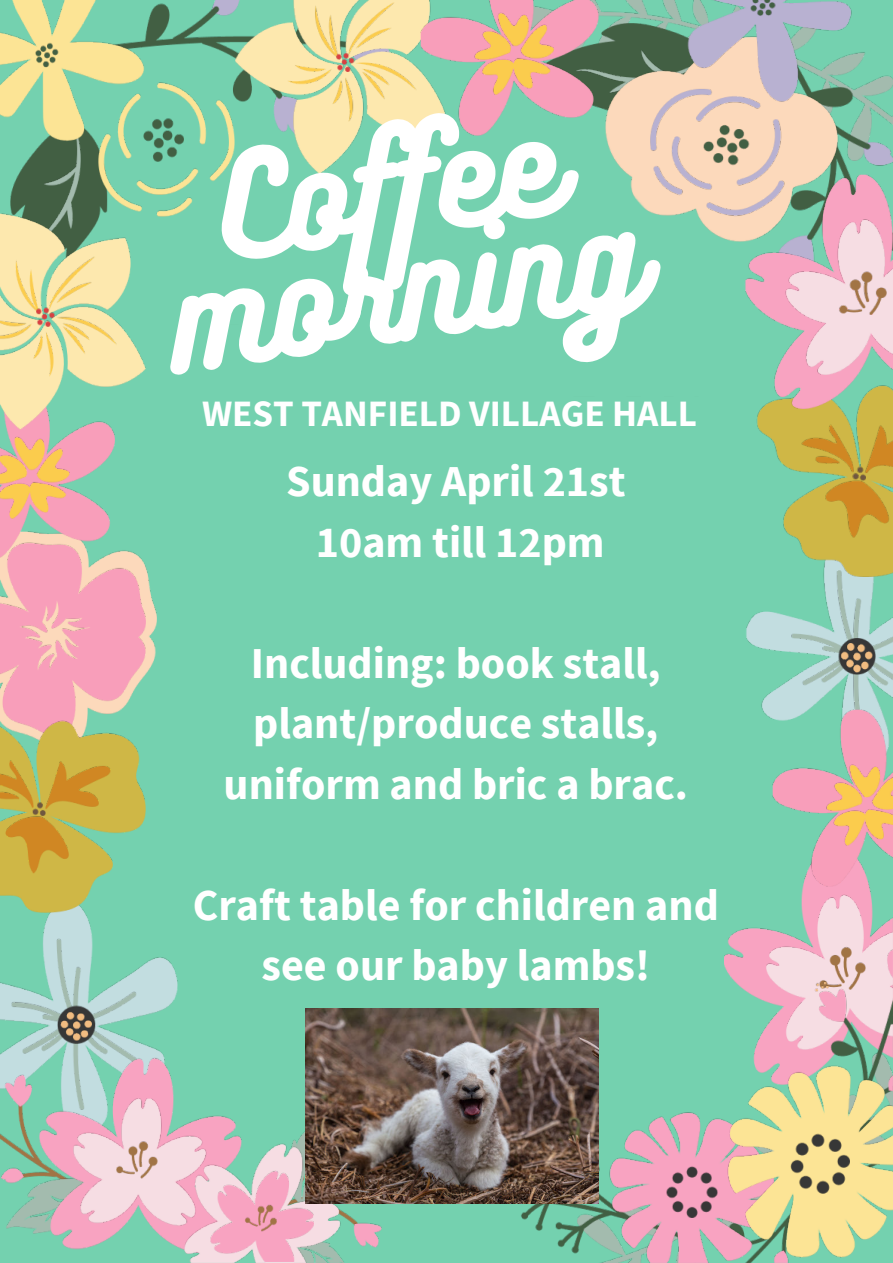
<style>
.page{position:relative;width:893px;height:1263px;background:#74d1af}
.page>*{position:absolute;margin:0;border:0;box-sizing:border-box;transform-origin:0 0}
.t1{font:129.82px/102.8px "Bukhari Script";color:#fff;text-align:center}
.t2{font:700 44.03px/60.5px "Source Sans Pro";color:#fff;text-align:center}
.t3{font:700 37.12px "Source Sans Pro";color:#fff}
</style>
<div class="page">
<img style="left:724px;top:887px;width:169px;height:110px">
<img style="left:766px;top:894px;width:126px;height:103px">
<img style="left:819px;top:947px;width:47px;height:3px">
<img style="left:0;top:0;width:235px;height:217px">
<img style="left:35px;top:43px;width:149px;height:118px">
<img style="left:0;top:913px;width:178px;height:176px">
<img style="left:11px;top:938px;width:126px;height:136px">
<img style="left:58px;top:1006px;width:37px;height:37px">
<img style="left:60px;top:1011px;width:32px;height:29px">
<img style="left:2px;top:1074px;width:380px;height:173px">
<img style="left:7px;top:1103px;width:354px;height:160px">
<img style="left:39px;top:1058px;width:202px;height:195px">
<img style="left:74px;top:1098px;width:267px;height:165px">
<img style="left:210px;top:1170px;width:103px;height:93px">
<img style="left:116px;top:1141px;width:160px;height:90px">
<img style="left:520px;top:997px;width:254px;height:266px">
<img style="left:774px;top:950px;width:119px;height:313px">
<img style="left:814px;top:981px;width:15px;height:11px">
<img style="left:610px;top:1112px;width:164px;height:151px">
<img style="left:727px;top:1066px;width:166px;height:192px">
<img style="left:666px;top:1133px;width:183px;height:84px">
<img style="left:746px;top:611px;width:45px;height:108px">
<img style="left:791px;top:577px;width:102px;height:132px">
<img style="left:838px;top:638px;width:37px;height:37px">
<img style="left:840px;top:644px;width:32px;height:28px">
<img style="left:236px;top:0;width:185px;height:174px">
<img style="left:287px;top:2px;width:129px;height:120px">
<img style="left:336px;top:53px;width:19px;height:18px">
<img style="left:146px;top:568px;width:11px;height:106px">
<img style="left:0;top:550px;width:146px;height:171px">
<img style="left:0;top:721px;width:146px;height:192px">
<img style="left:0;top:760px;width:110px;height:114px">
<svg style="left:32px;top:802px;width:13px;height:13px"></svg>
<img style="left:772px;top:709px;width:121px;height:178px">
<img style="left:826px;top:764px;width:66px;height:82px">
<img style="left:598px;top:0;width:295px;height:125px">
<img style="left:598px;top:23px;width:294px;height:219px">
<img style="left:598px;top:50px;width:7px;height:43px">
<img style="left:605px;top:37px;width:139px;height:204px">
<img style="left:650px;top:1px;width:201px;height:216px">
<img style="left:704px;top:1px;width:71px;height:165px">
<img style="left:421px;top:0;width:177px;height:135px">
<img style="left:475px;top:13px;width:78px;height:81px">
<img style="left:757px;top:409px;width:136px;height:168px">
<img style="left:801px;top:425px;width:92px;height:113px">
<img style="left:852px;top:466px;width:13px;height:14px">
<img style="left:744px;top:174px;width:149px;height:235px">
<img style="left:785px;top:219px;width:108px;height:155px">
<img style="left:839px;top:272px;width:47px;height:42px">
<img style="left:0;top:429px;width:114px;height:128px">
<img style="left:0;top:436px;width:69px;height:82px">
<img style="left:0;top:213px;width:146px;height:216px">
<img style="left:0;top:256px;width:116px;height:120px">
<img style="left:37px;top:308px;width:18px;height:18px">
<img style="left:305px;top:1008px;width:293px;height:195px">
<p class="t1" style="left:148px;top:161px;width:474px;rotate:-8deg">Cof ee morning</p>
<p class="t3" style="left:202px;top:389px;width:496px">WEST TANFIELD VILLAGE HALL</p>
<p class="t2" style="left:286px;top:450px;width:341px">Sunday April 21st<br>10am till 12pm</p>
<p class="t2" style="left:224px;top:632px;width:466px">Including: book stall, plant/produce stalls, uniform and bric a brac.</p>
<p class="t2" style="left:193px;top:874px;width:527px">Craft table for children and see our baby lambs!</p>
</div>
